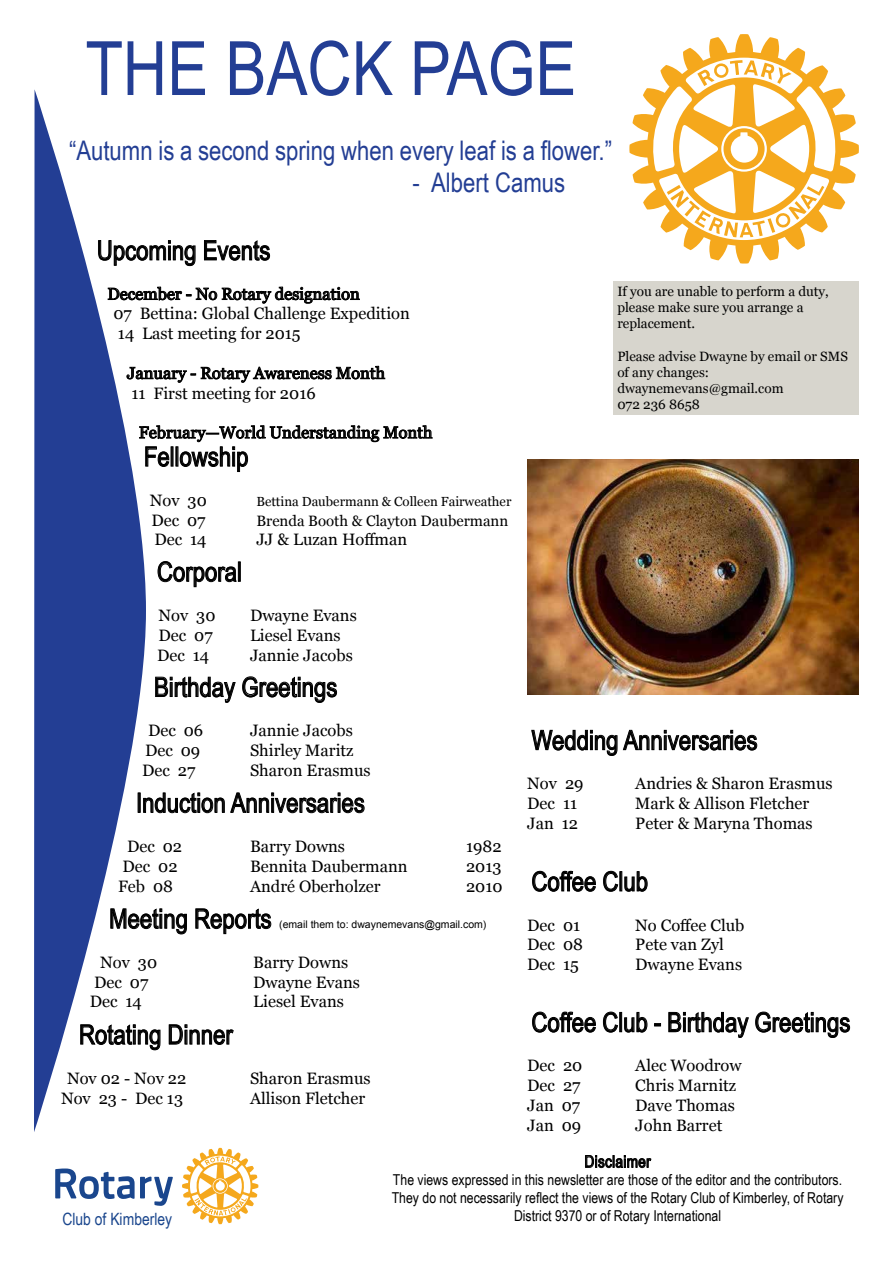
<style>
.page{position:relative;width:893px;height:1263px;background:#fff}
.page>*{position:absolute;margin:0;border:0;box-sizing:border-box;transform-origin:0 0}
.t1{font:75px "Arial Narrow";color:#233e94}
.t2{font:27px "Arial Narrow";color:#000}
.t3{font:27px "Arial Narrow";color:#233e94}
.t4{font:16.95px "Arial Narrow";color:#1a468d}
.t5{font:16.5px/19.8px "Georgia";color:#000}
.t6{font:16.5px "Arial Narrow";letter-spacing:.02em;color:#000}
.t7{font:15px/18px "Arial Narrow";color:#000}
.t8{font:15px "Georgia";color:#000}
.t9{font:13.5px/16.2px "Georgia";color:#000}
.t10{font:13.2px "Georgia";color:#000}
.t11{font:10.5px "Arial";color:#000}
</style>
<div class="page">
<svg style="left:585px;top:1155px;width:66px;height:13px"></svg>
<svg style="left:55px;top:1168px;width:118px;height:38px"></svg>
<svg style="left:182px;top:1148px;width:76px;height:76px"></svg>
<svg style="left:629px;top:34px;width:230px;height:230px"></svg>
<svg style="left:34px;top:89px;width:112px;height:1043px;fill:#233e94"></svg>
<div style="left:613px;top:281px;width:246px;height:134px;background:#d7d5cd"></div>
<svg style="left:98px;top:240px;width:98px;height:26px"></svg>
<svg style="left:204px;top:240px;width:66px;height:21px"></svg>
<svg style="left:107px;top:286px;width:253px;height:18px"></svg>
<svg style="left:126px;top:365px;width:260px;height:18px"></svg>
<svg style="left:531px;top:729px;width:227px;height:27px"></svg>
<svg style="left:532px;top:870px;width:64px;height:22px"></svg>
<svg style="left:603px;top:870px;width:45px;height:22px"></svg>
<svg style="left:532px;top:1011px;width:64px;height:22px"></svg>
<svg style="left:603px;top:1011px;width:15px;height:22px"></svg>
<div style="left:619px;top:1012px;width:3px;height:20px;border:1px solid #000"></div>
<svg style="left:624px;top:1011px;width:24px;height:22px"></svg>
<svg style="left:654px;top:1023px;width:7px;height:3px"></svg>
<svg style="left:668px;top:1011px;width:81px;height:27px"></svg>
<svg style="left:755px;top:1011px;width:95px;height:27px"></svg>
<svg style="left:143px;top:791px;width:222px;height:23px"></svg>
<svg style="left:155px;top:676px;width:81px;height:27px"></svg>
<svg style="left:242px;top:676px;width:95px;height:27px"></svg>
<svg style="left:157px;top:561px;width:80px;height:26px"></svg>
<div style="left:238px;top:562px;width:3px;height:20px;border:1px solid #000"></div>
<svg style="left:139px;top:422px;width:294px;height:50px"></svg>
<img style="left:527px;top:459px;width:332px;height:235px">
<svg style="left:110px;top:906px;width:77px;height:29px"></svg>
<svg style="left:195px;top:908px;width:77px;height:26px"></svg>
<svg style="left:80px;top:1023px;width:81px;height:28px"></svg>
<svg style="left:168px;top:1024px;width:66px;height:21px"></svg>
<h1 class="t1" style="left:85px;top:14px;width:405px">The Back Page</h1>
<h2 class="t3" style="left:69px;top:130px;width:544px">“Autumn is a second spring when every leaf is a flower.”</h2>
<h2 class="t3" style="left:413px;top:163px;width:154px">- Albert Camus</h2>
<h2 class="t2" style="left:97px;top:231px;width:175px">Upcoming Events</h2>
<p class="t5" style="left:113px;top:284px;width:298px;text-indent:-6px">December - No Rotary designation<br>07 Bettina: Global Challenge Expedition<br>14 Last meeting for 2015</p>
<p class="t5" style="left:127px;top:363px;width:260px">January - Rotary Awareness Month<br>11 First meeting for 2016</p>
<p class="t5" style="left:139px;top:423px;width:295px">February—World Understanding Month</p>
<h2 class="t2" style="left:144px;top:437px;width:106px">Fellowship</h2>
<p class="t5" style="left:150px;top:490px;width:58px">Nov 30</p>
<p class="t10" style="left:256px;top:493px;width:256px">Bettina Daubermann &amp; Colleen Fairweather</p>
<p class="t5" style="left:151px;top:510px;width:56px">Dec 07</p>
<p class="t8" style="left:256px;top:511px;width:253px">Brenda Booth &amp; Clayton Daubermann</p>
<p class="t5" style="left:154px;top:530px;width:54px">Dec 14</p>
<p class="t5" style="left:256px;top:530px;width:152px">JJ &amp; Luzan Hoffman</p>
<h2 class="t2" style="left:157px;top:552px;width:86px">Corporal</h2>
<p class="t5" style="left:159px;top:606px;width:58px">Nov 30</p>
<p class="t5" style="left:250px;top:606px;width:108px">Dwayne Evans</p>
<p class="t5" style="left:159px;top:625px;width:56px">Dec 07</p>
<p class="t5" style="left:250px;top:625px;width:92px">Liesel Evans</p>
<p class="t5" style="left:157px;top:645px;width:54px">Dec 14</p>
<p class="t5" style="left:250px;top:645px;width:104px">Jannie Jacobs</p>
<h2 class="t2" style="left:154px;top:667px;width:185px">Birthday Greetings</h2>
<p class="t5" style="left:148px;top:721px;width:57px">Dec 06</p>
<p class="t5" style="left:250px;top:721px;width:104px">Jannie Jacobs</p>
<p class="t5" style="left:145px;top:741px;width:57px">Dec 09</p>
<p class="t5" style="left:250px;top:741px;width:105px">Shirley Maritz</p>
<p class="t5" style="left:142px;top:760px;width:55px">Dec 27</p>
<p class="t5" style="left:250px;top:760px;width:122px">Sharon Erasmus</p>
<h2 class="t2" style="left:136px;top:783px;width:230px">Induction Anniversaries</h2>
<p class="t5" style="left:127px;top:837px;width:57px">Dec 02</p>
<p class="t5" style="left:250px;top:837px;width:97px">Barry Downs</p>
<p class="t5" style="left:466px;top:837px;width:37px">1982</p>
<p class="t5" style="left:123px;top:856px;width:57px">Dec 02</p>
<p class="t5" style="left:250px;top:856px;width:159px">Bennita Daubermann</p>
<p class="t5" style="left:466px;top:856px;width:37px">2013</p>
<p class="t5" style="left:118px;top:876px;width:57px">Feb 08</p>
<p class="t5" style="left:250px;top:876px;width:132px">André Oberholzer</p>
<p class="t5" style="left:466px;top:876px;width:38px">2010</p>
<h2 class="t2" style="left:109px;top:899px;width:164px">Meeting Reports</h2>
<p class="t11" style="left:279px;top:917px;width:209px">(email them to: dwaynemevans@gmail.com)</p>
<p class="t5" style="left:100px;top:953px;width:58px">Nov 30</p>
<p class="t5" style="left:253px;top:953px;width:97px">Barry Downs</p>
<p class="t5" style="left:94px;top:972px;width:56px">Dec 07</p>
<p class="t5" style="left:253px;top:972px;width:108px">Dwayne Evans</p>
<p class="t5" style="left:90px;top:992px;width:54px">Dec 14</p>
<p class="t5" style="left:253px;top:992px;width:92px">Liesel Evans</p>
<h2 class="t2" style="left:79px;top:1015px;width:155px">Rotating Dinner</h2>
<p class="t5" style="left:67px;top:1068px;width:121px">Nov 02 - Nov 22</p>
<p class="t5" style="left:250px;top:1068px;width:122px">Sharon Erasmus</p>
<p class="t5" style="left:61px;top:1088px;width:124px">Nov 23 - Dec 13</p>
<p class="t5" style="left:250px;top:1088px;width:117px">Allison Fletcher</p>
<p class="t9" style="left:617px;top:284px;width:213px">If you are unable to perform a duty, please make sure you arrange a replacement.</p>
<p class="t9" style="left:617px;top:348px;width:232px">Please advise Dwayne by email or SMS of any changes: dwaynemevans@gmail.com<br>072 236 8658</p>
<h2 class="t2" style="left:531px;top:720px;width:228px">Wedding Anniversaries</h2>
<p class="t5" style="left:527px;top:774px;width:58px">Nov 29</p>
<p class="t5" style="left:635px;top:774px;width:199px">Andries &amp; Sharon Erasmus</p>
<p class="t5" style="left:527px;top:794px;width:51px">Dec 11</p>
<p class="t5" style="left:635px;top:794px;width:176px">Mark &amp; Allison Fletcher</p>
<p class="t5" style="left:527px;top:814px;width:52px">Jan 12</p>
<p class="t5" style="left:635px;top:814px;width:179px">Peter &amp; Maryna Thomas</p>
<h2 class="t2" style="left:531px;top:862px;width:118px">Coffee Club</h2>
<p class="t5" style="left:527px;top:915px;width:54px">Dec 01</p>
<p class="t5" style="left:635px;top:915px;width:111px">No Coffee Club</p>
<p class="t5" style="left:527px;top:935px;width:57px">Dec 08</p>
<p class="t5" style="left:635px;top:935px;width:90px">Pete van Zyl</p>
<p class="t5" style="left:527px;top:955px;width:53px">Dec 15</p>
<p class="t5" style="left:635px;top:955px;width:108px">Dwayne Evans</p>
<h2 class="t2" style="left:531px;top:1002px;width:320px">Coffee Club - Birthday Greetings</h2>
<p class="t5" style="left:527px;top:1056px;width:57px">Dec 20</p>
<p class="t5" style="left:635px;top:1056px;width:108px">Alec Woodrow</p>
<p class="t5" style="left:527px;top:1076px;width:55px">Dec 27</p>
<p class="t5" style="left:635px;top:1076px;width:102px">Chris Marnitz</p>
<p class="t5" style="left:527px;top:1096px;width:54px">Jan 07</p>
<p class="t5" style="left:635px;top:1096px;width:101px">Dave Thomas</p>
<p class="t5" style="left:527px;top:1115px;width:56px">Jan 09</p>
<p class="t5" style="left:635px;top:1115px;width:89px">John Barret</p>
<p class="t6" style="left:585px;top:1149px;width:68px">Disclaimer</p>
<p class="t7" style="left:392px;top:1170px;width:453px">The views expressed in this newsletter are those of the editor and the contributors.<br>They do not necessarily reflect the views of the Rotary Club of Kimberley, of Rotary</p>
<p class="t4" style="left:62px;top:1207px;width:111px">Club of Kimberley</p>
<p class="t7" style="left:514px;top:1206px;width:209px">District 9370 or of Rotary International</p>
</div>
